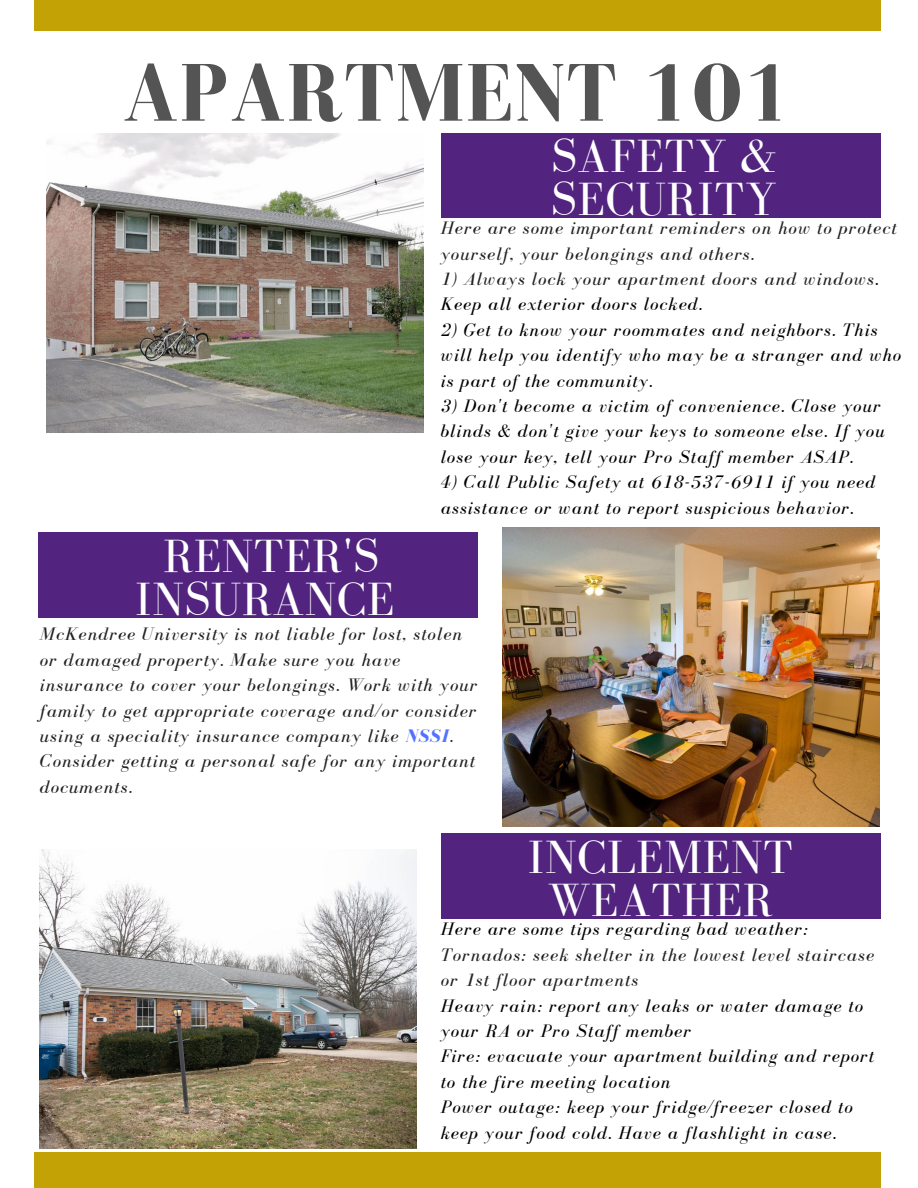
<style>
.page{position:relative;width:918px;height:1188px;background:#fff}
.page>*{position:absolute;margin:0;border:0;box-sizing:border-box;transform-origin:0 0}
.t1{font:700 84px "Bodoni FLF";letter-spacing:.01em;color:#545454}
.t2{font:48px/43.3px "Bodoni FLF";letter-spacing:.01em;color:#fff;text-align:center}
.t3{font:italic 18.6px/25.3px "Bodoni FLF";letter-spacing:.06em;color:#000}
.t4{font:italic 18.6px/25.3px "Bodoni FLF";letter-spacing:.06em;color:#222}
.s1{color:#000}
.s2{font-weight:700;color:#5271ff}
</style>
<div class="page">
<div style="left:35px;top:1152px;width:846px;height:35px;background:#c2a204"></div>
<div style="left:35px;top:0;width:846px;height:31px;background:#c2a204"></div>
<div style="left:441px;top:133px;width:440px;height:85px;background:#52247f"></div>
<div style="left:38px;top:533px;width:440px;height:84px;background:#52247f"></div>
<div style="left:441px;top:834px;width:440px;height:84px;background:#52247f"></div>
<img style="left:503px;top:527px;width:377px;height:300px">
<img style="left:40px;top:849px;width:377px;height:299px">
<img style="left:47px;top:133px;width:376px;height:300px">
<h1 class="t1" style="left:122px;top:47px;width:672px">APARTMENT 101</h1>
<h2 class="t2" style="left:551px;top:134px;width:227px;text-align:left">SAFETY &amp;<br>SECURITY</h2>
<h2 class="t2" style="left:135px;top:534px;width:261px">RENTER'S<br>INSURANCE</h2>
<p class="t4" style="left:441px;top:215px;width:457px">Here are some important reminders on how to protect yourself, your belongings and others.</p>
<p class="t4" style="left:441px;top:266px;width:439px">1) Always lock your apartment doors and windows<span class="s1">.<br>Keep all exterior doors locked.</span></p>
<p class="t3" style="left:441px;top:317px;width:462px">2) Get to know your roommates and neighbors. This will help you identify who may be a stranger and who is part of the community.</p>
<p class="t3" style="left:441px;top:393px;width:446px">3) Don't become a victim of convenience. Close your blinds &amp; don't give your keys to someone else. If you lose your key, tell your Pro Staff member ASAP.</p>
<p class="t3" style="left:441px;top:469px;width:436px">4) Call Public Safety at 618-537-6911 if you need assistance or want to report suspicious behavior.</p>
<p class="t4" style="left:40px;top:622px;width:439px">McKendree University is not liable for lost, stolen or damaged property. Make sure you have insurance to cover your belongings. Work with your family to get appropriate coverage and/or consider using a speciality insurance company like <span class="s2">NSSI</span>.<br>Consider getting a personal safe for any important documents.</p>
<h2 class="t2" style="left:528px;top:835px;width:267px">INCLEMENT<br>WEATHER</h2>
<p class="t3" style="left:441px;top:916px;width:369px">Here are some tips regarding bad weather:</p>
<p class="t4" style="left:441px;top:942px;width:435px">Tornados: seek shelter in the lowest level staircase or 1st floor apartments</p>
<p class="t3" style="left:441px;top:993px;width:435px">Heavy rain: report any leaks or water damage to your RA or Pro Staff member<br>Fire: evacuate your apartment building and report to the fire meeting location<br>Power outage: keep your fridge/freezer closed to keep your food cold. Have a flashlight in case.</p>
</div>
